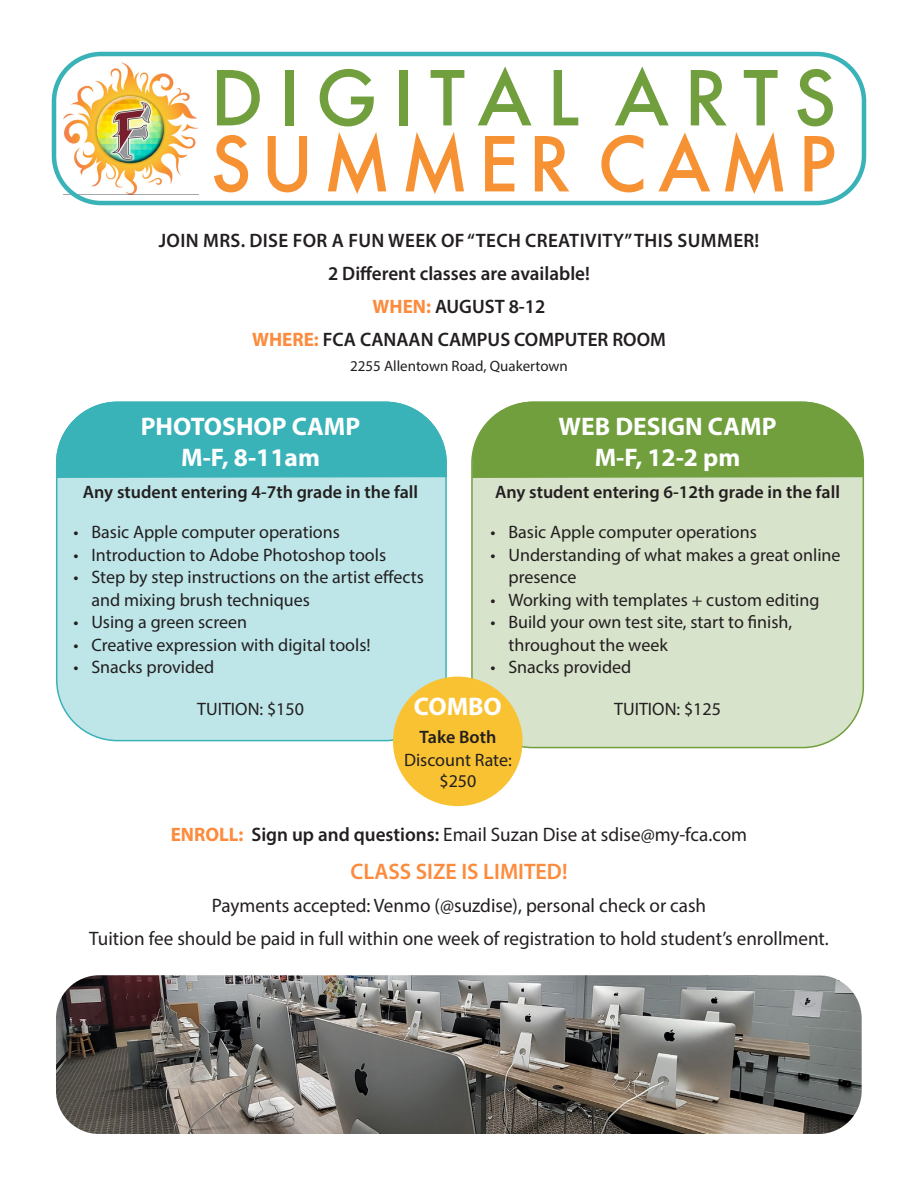
<style>
.page{position:relative;width:918px;height:1188px;background:#fff}
.page>*{position:absolute;margin:0;border:0;box-sizing:border-box;transform-origin:0 0}
.t1{font:500 73.5px "Futura";letter-spacing:.205em;color:#719f3e}
.t2{font:500 73.5px "Futura";letter-spacing:.14em;color:#f69234;scale:.96 1}
.t3{font:700 25.5px "Myriad Pro";color:#fff}
.t4{font:600 22.5px "Myriad Pro";color:#fc8b3d}
.t5{font:19.5px "Myriad Pro";color:#231f20}
.t6{font:600 19.5px/33px "Myriad Pro";letter-spacing:.02em;color:#231f20;text-align:center}
.t7{font:600 19.5px "Myriad Pro";color:#231f20}
.t8{font:18px/22.5px "Myriad Pro";color:#231f20}
.t9{font:600 18px "Myriad Pro";color:#231f20}
.t10{font:15px "Myriad Pro";color:#231f20}
.s1{font-weight:700;color:#fc8b3d}
.s2{font-weight:600}
</style>
<div class="page">
<div style="left:472px;top:402px;width:391px;height:346px;background:#d8e3cb;border-radius:61px"></div>
<img style="left:63px;top:63px;width:135px;height:131px">
<div style="left:94px;top:94px;width:72px;height:72px;background:#231f20;opacity:.38"></div>
<div style="left:95px;top:95px;width:68px;height:52px;background:#fff;opacity:.75"></div>
<div style="left:97px;top:107px;width:68px;height:57px;background:#231f20;opacity:.75"></div>
<img style="left:56px;top:975px;width:806px;height:159px">
<div style="left:52px;top:52px;width:814px;height:153px;border:4px solid #39b2b8;border-radius:47px"></div>
<div style="left:57px;top:402px;width:389px;height:339px;background:#bee6e8;border-radius:61px"></div>
<svg style="left:56px;top:401px;width:391px;height:78px;background:#46b7bc"></svg>
<svg style="left:472px;top:401px;width:392px;height:78px;background:#7aa54b"></svg>
<div style="left:393px;top:677px;width:130px;height:129px;background:#f9c232;border-radius:50%"></div>
<p class="t1" style="left:210px;top:48px;width:628px">DIGITAL ARTS</p>
<p class="t2" style="left:210px;top:114px;width:654px">SUMMER CAMP</p>
<p class="t6" style="left:159px;top:223px;width:602px">JOIN MRS. DISE FOR A FUN WEEK OF “TECH CREATIVITY” THIS SUMMER!<br>2 Different classes are available!</p>
<p class="t7" style="left:373px;top:294px;width:174px"><span class="s1">WHEN:</span> AUGUST 8-12</p>
<p class="t7" style="left:252px;top:327px;width:415px"><span class="s1">WHERE:</span> FCA CANAAN CAMPUS COMPUTER ROOM</p>
<p class="t10" style="left:350px;top:357px;width:219px">2255 Allentown Road, Quakertown</p>
<p class="t3" style="left:141px;top:410px;width:221px">PHOTOSHOP CAMP</p>
<p class="t3" style="left:181px;top:441px;width:140px">M-F, 8-11am</p>
<p class="t9" style="left:83px;top:480px;width:337px">Any student entering 4-7th grade in the fall</p>
<p class="t8" style="left:73px;top:521px;width:268px">• Basic Apple computer operations</p>
<p class="t8" style="left:73px;top:543px;width:314px">• Introduction to Adobe Photoshop tools</p>
<p class="t8" style="left:91px;top:566px;width:334px;text-indent:-18px">• Step by step instructions on the artist effects and mixing brush techniques</p>
<p class="t8" style="left:73px;top:611px;width:175px">• Using a green screen</p>
<p class="t8" style="left:73px;top:633px;width:299px">• Creative expression with digital tools!</p>
<p class="t8" style="left:73px;top:656px;width:142px">• Snacks provided</p>
<p class="t8" style="left:197px;top:698px;width:108px">TUITION: $150</p>
<p class="t3" style="left:559px;top:410px;width:219px">WEB DESIGN CAMP</p>
<p class="t3" style="left:595px;top:441px;width:147px">M-F, 12-2 pm</p>
<p class="t9" style="left:495px;top:480px;width:346px">Any student entering 6-12th grade in the fall</p>
<p class="t8" style="left:490px;top:521px;width:268px">• Basic Apple computer operations</p>
<p class="t8" style="left:508px;top:543px;width:334px;text-indent:-18px">• Understanding of what makes a great online presence</p>
<p class="t8" style="left:490px;top:588px;width:331px">• Working with templates + custom editing</p>
<p class="t8" style="left:508px;top:611px;width:285px;text-indent:-18px">• Build your own test site, start to finish, throughout the week</p>
<p class="t8" style="left:490px;top:656px;width:142px">• Snacks provided</p>
<p class="t3" style="left:414px;top:690px;width:89px">COMBO</p>
<p class="t8" style="left:614px;top:698px;width:108px">TUITION: $125</p>
<p class="t9" style="left:420px;top:726px;width:78px">Take Both</p>
<p class="t8" style="left:404px;top:748px;width:109px">Discount Rate:</p>
<p class="t8" style="left:440px;top:769px;width:38px">$250</p>
<p class="t5" style="left:171px;top:823px;width:578px"><span class="s1">ENROLL:</span> <span class="s2">Sign up and questions:</span> Email Suzan Dise at sdise@my-fca.com</p>
<p class="t4" style="left:350px;top:857px;width:219px">CLASS SIZE IS LIMITED!</p>
<p class="t5" style="left:212px;top:893px;width:496px">Payments accepted: Venmo (@suzdise), personal check or cash</p>
<p class="t5" style="left:89px;top:926px;width:741px">Tuition fee should be paid in full within one week of registration to hold student’s enrollment.</p>
</div>
